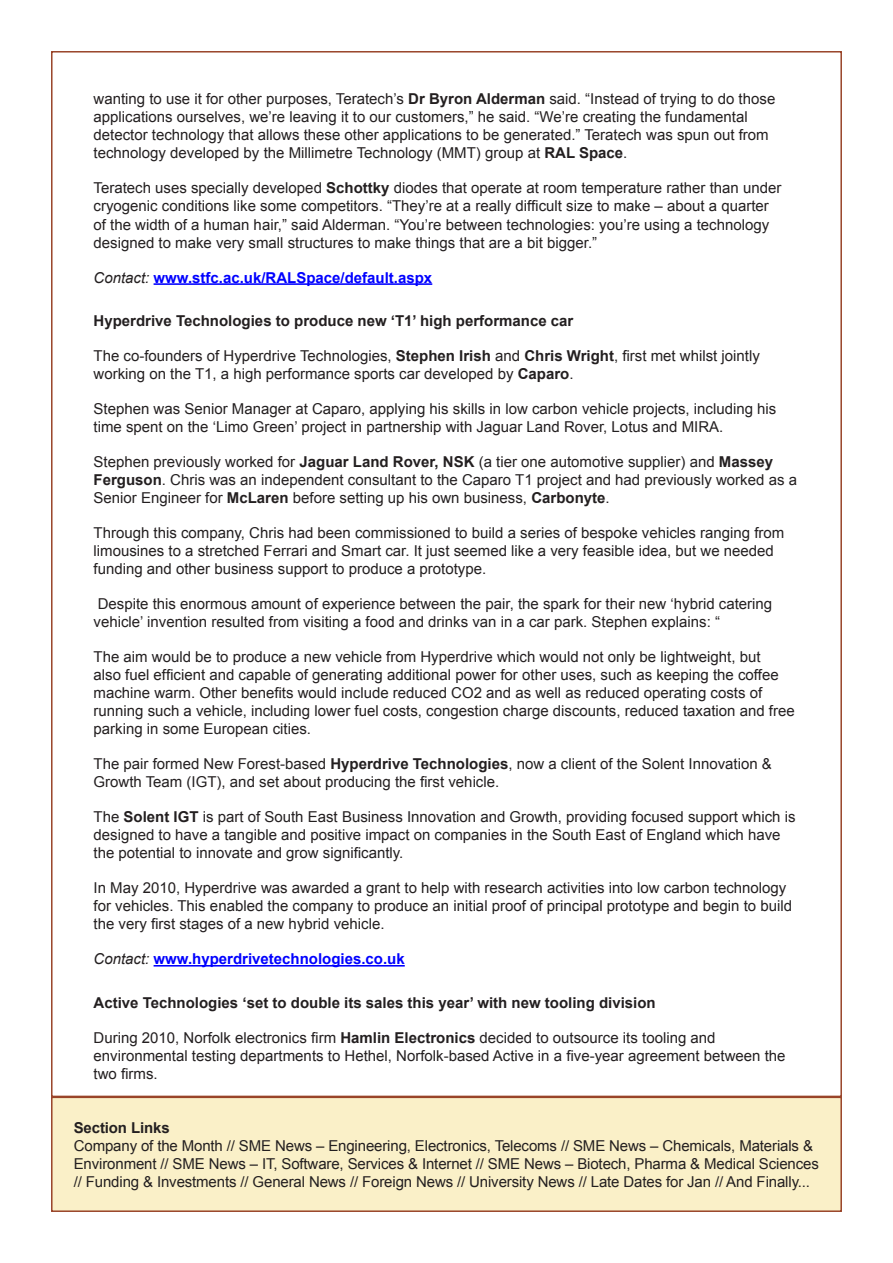
<style>
.page{position:relative;width:893px;height:1263px;background:#fff}
.page>*{position:absolute;margin:0;border:0;box-sizing:border-box;transform-origin:0 0}
.Main_text{font:15px/18px "Arial";color:#231f20}
.Story_title{font:700 15px "Arial";color:#231f20}
.Main_text-2{font:700 15px "Arial";color:#00f}
.s1{font-weight:700}
.s2{font-weight:400;font-style:italic;color:#231f20}
</style>
<div class="page">
<div style="left:52px;top:1097px;width:789px;height:114px;background:#faf0c8"></div>
<div style="left:51px;top:1096px;width:791px;height:116px;border:2px solid #994429"></div>
<hr style="left:154px;top:283px;width:278px;height:2px;background:#00f">
<hr style="left:154px;top:965px;width:251px;height:1px;background:#00f">
<p class="Main_text" style="left:94px;top:90px;width:683px">wanting to use it for other purposes, Teratech’s <span class="s1">Dr Byron Alderman</span> said. “Instead of trying to do those applications ourselves, we’re leaving it to our customers,” he said. “We’re creating the fundamental detector technology that allows these other applications to be generated.” Teratech was spun out from technology developed by the Millimetre Technology (MMT) group at <span class="s1">RAL Space</span>.</p>
<p class="Main_text" style="left:94px;top:179px;width:689px">Teratech uses specially developed <span class="s1">Schottky</span> diodes that operate at room temperature rather than under cryogenic conditions like some competitors. “They’re at a really difficult size to make – about a quarter of the width of a human hair,” said Alderman. “You’re between technologies: you’re using a technology designed to make very small structures to make things that are a bit bigger.”</p>
<p class="Main_text-2" style="left:94px;top:267px;width:340px"><span class="s2">Contact:</span> www.stfc.ac.uk/RALSpace/default.aspx</p>
<p class="Story_title" style="left:94px;top:311px;width:481px">Hyperdrive Technologies to produce new ‘T1’ high performance car</p>
<p class="Main_text" style="left:94px;top:347px;width:668px">The co-founders of Hyperdrive Technologies, <span class="s1">Stephen Irish</span> and <span class="s1">Chris Wright</span>, first met whilst jointly working on the T1, a high performance sports car developed by <span class="s1">Caparo</span>.</p>
<p class="Main_text" style="left:94px;top:400px;width:684px">Stephen was Senior Manager at Caparo, applying his skills in low carbon vehicle projects, including his time spent on the ‘Limo Green’ project in partnership with Jaguar Land Rover, Lotus and MIRA.</p>
<p class="Main_text" style="left:94px;top:453px;width:705px">Stephen previously worked for <span class="s1">Jaguar Land Rover, NSK</span> (a tier one automotive supplier) and <span class="s1">Massey<br>Ferguson</span>. Chris was an independent consultant to the Caparo T1 project and had previously worked as a<br>Senior Engineer for <span class="s1">McLaren</span> before setting up his own business, <span class="s1">Carbonyte</span>.</p>
<p class="Main_text" style="left:94px;top:524px;width:692px">Through this company, Chris had been commissioned to build a series of bespoke vehicles ranging from limousines to a stretched Ferrari and Smart car. It just seemed like a very feasible idea, but we needed funding and other business support to produce a prototype.</p>
<p class="Main_text" style="left:94px;top:595px;width:680px">Despite this enormous amount of experience between the pair, the spark for their new ‘hybrid catering vehicle’ invention resulted from visiting a food and drinks van in a car park. Stephen explains: “</p>
<p class="Main_text" style="left:94px;top:648px;width:703px">The aim would be to produce a new vehicle from Hyperdrive which would not only be lightweight, but<br>also fuel efficient and capable of generating additional power for other uses, such as keeping the coffee machine warm. Other benefits would include reduced CO2 and as well as reduced operating costs of running such a vehicle, including lower fuel costs, congestion charge discounts, reduced taxation and free parking in some European cities.</p>
<p class="Main_text" style="left:94px;top:755px;width:680px">The pair formed New Forest-based <span class="s1">Hyperdrive Technologies</span>, now a client of the Solent Innovation &amp;<br>Growth Team (IGT), and set about producing the first vehicle.</p>
<p class="Main_text" style="left:94px;top:808px;width:703px">The <span class="s1">Solent IGT</span> is part of South East Business Innovation and Growth, providing focused support which is designed to have a tangible and positive impact on companies in the South East of England which have the potential to innovate and grow significantly.</p>
<p class="Main_text" style="left:94px;top:879px;width:700px">In May 2010, Hyperdrive was awarded a grant to help with research activities into low carbon technology for vehicles. This enabled the company to produce an initial proof of principal prototype and begin to build the very first stages of a new hybrid vehicle.</p>
<p class="Main_text-2" style="left:94px;top:949px;width:313px"><span class="s2">Contact:</span> www.hyperdrivetechnologies.co.uk</p>
<p class="Story_title" style="left:94px;top:992px;width:564px">Active Technologies ‘set to double its sales this year’ with new tooling division</p>
<p class="Main_text" style="left:94px;top:1028px;width:694px">During 2010, Norfolk electronics firm <span class="s1">Hamlin Electronics</span> decided to outsource its tooling and environmental testing departments to Hethel, Norfolk-based Active in a five-year agreement between the two firms.</p>
<p class="Story_title" style="left:74px;top:1117px;width:97px">Section Links</p>
<p class="Main_text" style="left:74px;top:1136px;width:746px">Company of the Month // SME News – Engineering, Electronics, Telecoms // SME News – Chemicals, Materials &amp;<br>Environment // SME News – IT, Software, Services &amp; Internet // SME News – Biotech, Pharma &amp; Medical Sciences // Funding &amp; Investments // General News // Foreign News // University News // Late Dates for Jan // And Finally...</p>
</div>
